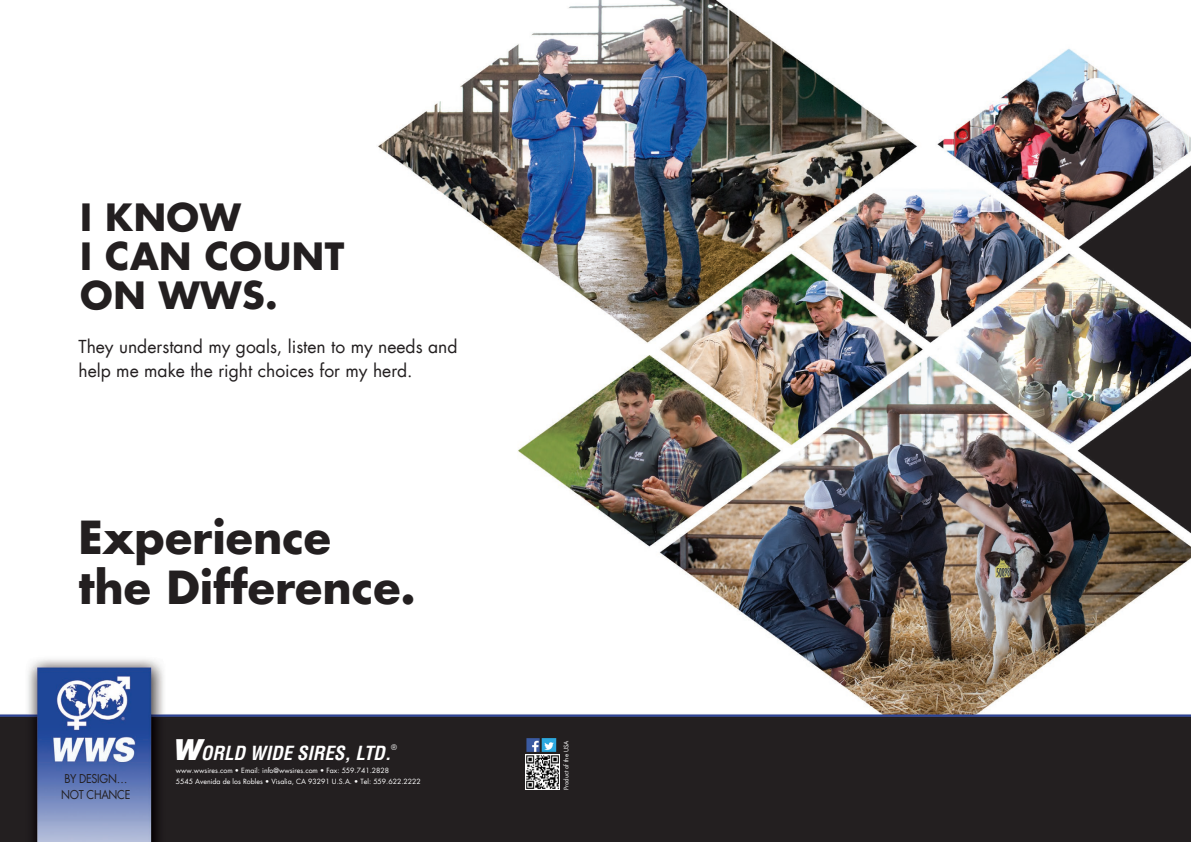
<style>
.page{position:relative;width:1191px;height:842px;background:#fff}
.page>*{position:absolute;margin:0;border:0;box-sizing:border-box;transform-origin:0 0}
.t1{font:700 44.5px/49.7px "Futura";color:#231f20}
.t2{font:700 36.8px/39px "Futura";letter-spacing:.015em;color:#231f20}
.t3{font:italic 700 condensed 19px "Helvetica Com";color:#fff}
.t4{font:17.5px/23.8px "Futura";color:#231f20}
.t5{font:11.9px/16.2px "Futura";letter-spacing:-.025em;color:#231f20;scale:.9 1}
.t6{font:8px "Helvetica";color:#fff}
.t7{font:7px "Futura";color:#fff}
.t8{font:6.1px "Futura";color:#fff}
.s1{font-weight:900;font-stretch:normal;font-size:29px}
</style>
<div class="page">
<img style="left:0;top:0;width:1191px;height:842px">
<img style="left:525px;top:755px;width:34px;height:35px">
<img style="left:526px;top:738px;width:14px;height:14px">
<img style="left:542px;top:738px;width:14px;height:14px">
<p class="t2" style="left:80px;top:197px;width:266px">I KNOW<br>I CAN COUNT<br>ON WWS.</p>
<p class="t4" style="left:78px;top:335px;width:380px">They understand my goals, listen to my needs and help me make the right choices for my herd.</p>
<p class="t1" style="left:78px;top:512px;width:339px">Experience<br>the Difference.</p>
<p class="t5" style="left:61px;top:770px;width:78px">BY DESIGN…<br>NOT CHANCE</p>
<p class="t3" style="left:172px;top:740px;width:221px"><span class="s1">W</span>ORLD WIDE SIRES, LTD.</p>
<p class="t6" style="left:391px;top:741px;width:7px">®</p>
<p class="t7" style="left:176px;top:766px;width:215px">www.wwsires.com • Email: info@wwsires.com • Fax: 559.741.2828</p>
<p class="t7" style="left:176px;top:777px;width:246px">5545 Avenida de los Robles • Visalia, CA 93291 U.S.A. • Tel: 559.622.2222</p>
<p class="t8" style="left:562px;top:790px;width:51px;rotate:-90deg">Product of the USA</p>
</div>
